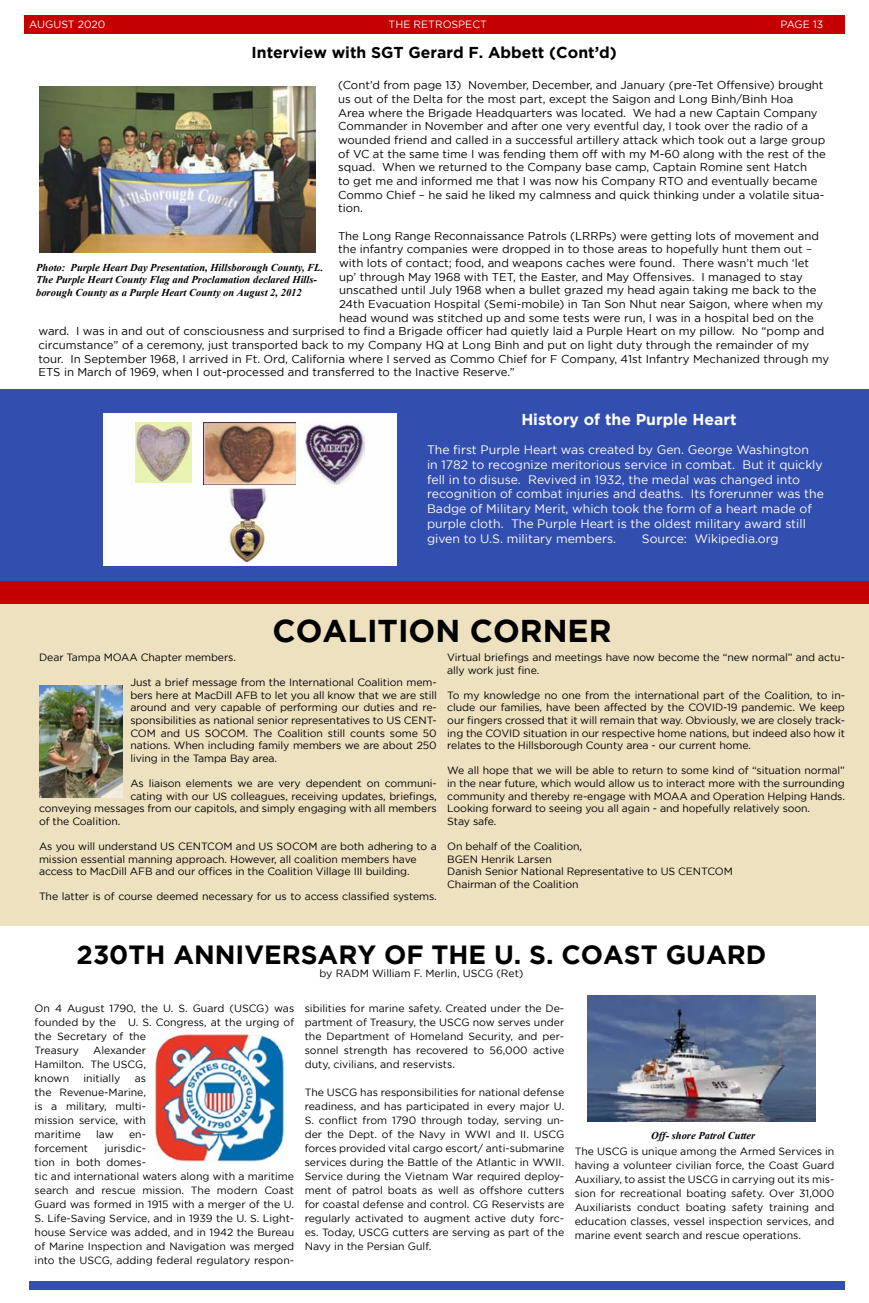
<style>
.page{position:relative;width:869px;height:1303px;background:#fff}
.page>*{position:absolute;margin:0;border:0;box-sizing:border-box;transform-origin:0 0}
.t1{font:700 31.5px "Gotham";color:#000}
.t2{font:700 26.25px "Gotham";color:#000}
.t3{font:700 15.75px "Gotham";color:#000}
.t4{font:700 15.75px "Gotham";color:#fefefe}
.t5{font:12.25px/14.7px "Gotham";color:#fefefe}
.t6{font:11.38px/13.7px "Gotham";color:#000}
.t7{font:10.5px/14px "Gotham";letter-spacing:-.01em;color:#000;text-align:justify}
.t8{font:italic 700 10.5px/12.6px "Times New Roman";color:#000}
.t9{font:10.5px "Gotham";color:#fff}
</style>
<div class="page">
<div style="left:0;top:603px;width:868px;height:322px;background:#eee1c0"></div>
<div style="left:24px;top:15px;width:820px;height:18px;background:#c50000"></div>
<div style="left:29px;top:1280px;width:815px;height:9px;background:#324fb0"></div>
<img style="left:40px;top:86px;width:275px;height:166px">
<div style="left:0;top:389px;width:868px;height:203px;background:#324fb0"></div>
<div style="left:103px;top:413px;width:293px;height:152px;background:#fefefe"></div>
<img style="left:135px;top:422px;width:57px;height:60px">
<img style="left:203px;top:422px;width:92px;height:62px">
<img style="left:304px;top:422px;width:60px;height:62px">
<img style="left:229px;top:488px;width:38px;height:74px">
<img style="left:39px;top:685px;width:84px;height:112px">
<div style="left:0;top:581px;width:868px;height:22px;background:#c50000"></div>
<img style="left:154px;top:1031px;width:131px;height:131px">
<img style="left:587px;top:995px;width:228px;height:126px">
<p class="t9" style="left:29px;top:18px;width:78px">AUGUST 2020</p>
<p class="t9" style="left:388px;top:18px;width:100px">THE RETROSPECT</p>
<p class="t9" style="left:780px;top:18px;width:44px">PAGE 13</p>
<h3 class="t3" style="left:251px;top:44px;width:366px">Interview with SGT Gerard F. Abbett (Cont’d)</h3>
<p class="t6" style="left:338px;top:78px;width:489px">(Cont’d from page 13) November, December, and January (pre-Tet Offensive) brought us out of the Delta for the most part, except the Saigon and Long Binh/Binh Hoa<br>Area where the Brigade Headquarters was located. We had a new Captain Company Commander in November and after one very eventful day, I took over the radio of a wounded friend and called in a successful artillery attack which took out a large group of VC at the same time I was fending them off with my M-60 along with the rest of the squad. When we returned to the Company base camp, Captain Romine sent Hatch<br>to get me and informed me that I was now his Company RTO and eventually became Commo Chief – he said he liked my calmness and quick thinking under a volatile situa&shy;tion.</p>
<p class="t6" style="left:338px;top:229px;width:482px">The Long Range Reconnaissance Patrols (LRRPs) were getting lots of movement and</p>
<p class="t6" style="left:338px;top:242px;width:475px">the infantry companies were dropped in to those areas to hopefully hunt them out –</p>
<p class="t6" style="left:339px;top:256px;width:471px">with lots of contact; food, and weapons caches were found. There wasn’t much ‘let</p>
<p class="t6" style="left:339px;top:270px;width:465px">up’ through May 1968 with TET, the Easter, and May Offensives. I managed to stay</p>
<p class="t6" style="left:339px;top:283px;width:479px">unscathed until July 1968 when a bullet grazed my head again taking me back to the</p>
<p class="t6" style="left:339px;top:297px;width:485px">24th Evacuation Hospital (Semi-mobile) in Tan Son Nhut near Saigon, where when my</p>
<p class="t6" style="left:339px;top:310px;width:476px">head wound was stitched up and some tests were run, I was in a hospital bed on the</p>
<p class="t6" style="left:38px;top:324px;width:787px">ward. I was in and out of consciousness and surprised to find a Brigade officer had quietly laid a Purple Heart on my pillow. No “pomp and</p>
<p class="t6" style="left:38px;top:338px;width:771px">circumstance” of a ceremony, just transported back to my Company HQ at Long Binh and put on light duty through the remainder of my</p>
<p class="t6" style="left:38px;top:351px;width:792px">tour. In September 1968, I arrived in Ft. Ord, California where I served as Commo Chief for F Company, 41st Infantry Mechanized through my</p>
<p class="t6" style="left:38px;top:365px;width:478px">ETS in March of 1969, when I out-processed and transferred to the Inactive Reserve.”</p>
<p class="t8" style="left:36px;top:260px;width:288px">Photo: Purple Heart Day Presentation, Hillsborough County, FL.<br>The Purple Heart County Flag and Proclamation declared Hills&shy;borough County as a Purple Heart County on August 2, 2012</p>
<h3 class="t4" style="left:521px;top:410px;width:217px">History of the Purple Heart</h3>
<p class="t5" style="left:427px;top:442px;width:398px">The first Purple Heart was created by Gen. George Washington<br>in 1782 to recognize meritorious service in combat. But it quickly fell in to disuse. Revived in 1932, the medal was changed into recognition of combat injuries and deaths. Its forerunner was the Badge of Military Merit, which took the form of a heart made of purple cloth. The Purple Heart is the oldest military award still given to U.S. military members.</p>
<p class="t5" style="left:641px;top:530px;width:138px">Source: Wikipedia.org</p>
<h1 class="t1" style="left:272px;top:612px;width:340px">COALITION CORNER</h1>
<p class="t7" style="left:39px;top:650px;width:198px">Dear Tampa MOAA Chapter members.</p>
<p class="t7" style="left:130px;top:676px;width:308px;line-height:12.6px">Just a brief message from the International Coalition mem&shy;bers here at MacDill AFB to let you all know that we are still around and very capable of performing our duties and re&shy;sponsibilities as national senior representatives to US CENT-COM and US SOCOM. The Coalition still counts some 50 nations. When including family members we are about 250 living in the Tampa Bay area.</p>
<p class="t7" style="left:130px;top:776px;width:308px">As liaison elements we are very dependent on communi-</p>
<p class="t7" style="left:130px;top:788px;width:308px">cating with our US colleagues, receiving updates, briefings,</p>
<p class="t7" style="left:39px;top:801px;width:399px">conveying messages from our capitols, and simply engaging with all members</p>
<p class="t7" style="left:39px;top:813px;width:83px">of the Coalition.</p>
<p class="t7" style="left:39px;top:839px;width:399px;line-height:12.6px;text-align:left">As you will understand US CENTCOM and US SOCOM are both adhering to a mission essential manning approach. However, all coalition members have access to MacDill AFB and our offices in the Coalition Village III building.</p>
<p class="t7" style="left:39px;top:889px;width:399px">The latter is of course deemed necessary for us to access classified systems.</p>
<p class="t7" style="left:447px;top:650px;width:399px;line-height:12.6px">Virtual briefings and meetings have now become the “new normal” and actu&shy;ally work just fine.</p>
<p class="t7" style="left:447px;top:688px;width:399px;line-height:12.6px">To my knowledge no one from the international part of the Coalition, to in&shy;clude our families, have been affected by the COVID-19 pandemic. We keep our fingers crossed that it will remain that way. Obviously, we are closely track&shy;ing the COVID situation in our respective home nations, but indeed also how it relates to the Hillsborough County area - our current home.</p>
<p class="t7" style="left:447px;top:764px;width:399px;line-height:12.6px;text-align:left">We all hope that we will be able to return to some kind of “situation normal” in the near future, which would allow us to interact more with the surrounding community and thereby re-engage with MOAA and Operation Helping Hands.<br>Looking forward to seeing you all again - and hopefully relatively soon.<br>Stay safe.</p>
<p class="t7" style="left:447px;top:839px;width:287px;line-height:12.6px;text-align:left">On behalf of the Coalition,<br>BGEN Henrik Larsen<br>Danish Senior National Representative to US CENTCOM<br>Chairman of the Coalition</p>
<h2 class="t2" style="left:77px;top:939px;width:691px">230TH ANNIVERSARY OF THE U. S. COAST GUARD</h2>
<p class="t7" style="left:319px;top:965px;width:205px">by RADM William F. Merlin, USCG (Ret)</p>
<p class="t7" style="left:35px;top:1000px;width:261px;text-align:left">On 4 August 1790, the U. S. Guard (USCG) was founded by the U. S. Congress, at the urging of the Secretary of the<br>Treasury</p>
<p class="t7" style="left:35px;top:1042px;width:113px;text-indent:58px">Alexander Hamilton. The USCG, known</p>
<p class="t7" style="left:83px;top:1070px;width:38px">initially</p>
<p class="t7" style="left:35px;top:1070px;width:113px;text-indent:100px">as the Revenue-Marine, is a military, multi&shy;mission service, with maritime</p>
<p class="t7" style="left:96px;top:1126px;width:19px">law</p>
<p class="t7" style="left:129px;top:1126px;width:18px">en-</p>
<p class="t7" style="left:35px;top:1140px;width:55px">forcement</p>
<p class="t7" style="left:35px;top:1140px;width:261px;text-align:left;text-indent:70px">jurisdic-<br>tion in both domes-<br>tic and international waters along with a maritime search and rescue mission. The modern Coast Guard was formed in 1915 with a merger of the U.<br>S. Life-Saving Service, and in 1939 the U. S. Light&shy;house Service was added, and in 1942 the Bureau of Marine Inspection and Navigation was merged into the USCG, adding federal regulatory respon-</p>
<p class="t7" style="left:304px;top:1000px;width:261px">sibilities for marine safety. Created under the De&shy;partment of Treasury, the USCG now serves under the Department of Homeland Security, and per&shy;sonnel strength has recovered to 56,000 active duty, civilians, and reservists.</p>
<p class="t7" style="left:304px;top:1084px;width:261px">The USCG has responsibilities for national defense readiness, and has participated in every major U.<br>S. conflict from 1790 through today, serving un&shy;der the Dept. of the Navy in WWI and II. USCG forces provided vital cargo escort/ anti-submarine services during the Battle of the Atlantic in WWII.<br>Service during the Vietnam War required deploy&shy;ment of patrol boats as well as offshore cutters for coastal defense and control. CG Reservists are regularly activated to augment active duty forc&shy;es. Today, USCG cutters are serving as part of the Navy in the Persian Gulf.</p>
<p class="t8" style="left:651px;top:1128px;width:105px">Off- shore Patrol Cutter</p>
<p class="t7" style="left:574px;top:1143px;width:261px">The USCG is unique among the Armed Services in having a volunteer civilian force, the Coast Guard Auxiliary, to assist the USCG in carrying out its mis&shy;sion for recreational boating safety. Over 31,000<br>Auxiliarists conduct boating safety training and education classes, vessel inspection services, and marine event search and rescue operations.</p>
</div>
